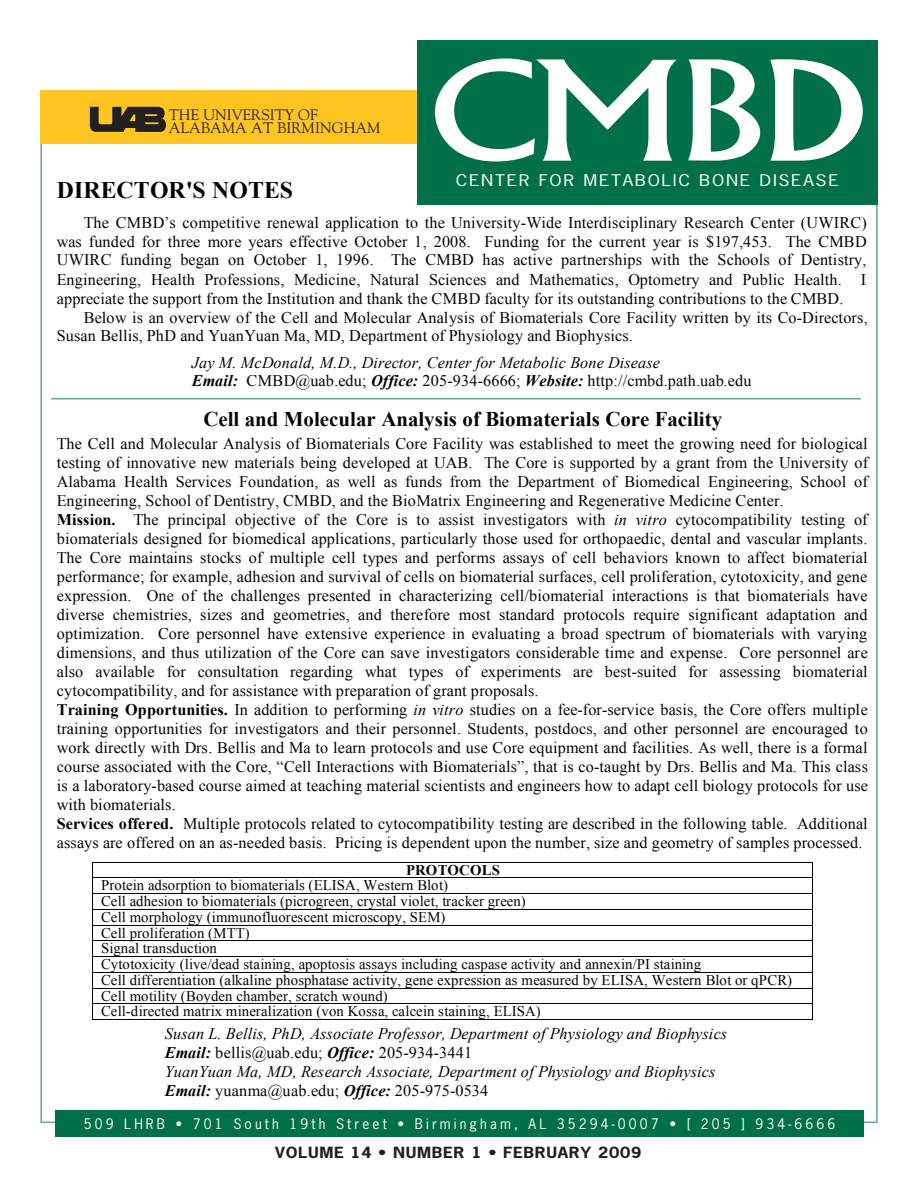
<style>
.page{position:relative;width:918px;height:1188px;background:#fff}
.page>*{position:absolute;margin:0;border:0;box-sizing:border-box;transform-origin:0 0}
.t1{font:135px "Albertus MT Std";color:#fff;scale:1.2 1}
.t2{font:700 23.7px "Times New Roman";letter-spacing:.005em;color:#040503}
.t3{font:700 20.85px "Times New Roman";color:#040503}
.t4{font:16.2px/19px "Times New Roman";letter-spacing:.01em;color:#040503}
.t5{font:italic 16.2px/18.9px "Times New Roman";letter-spacing:.01em;color:#040503}
.t6{font:15.15px/13.2px "Goudy";color:#231f20}
.t7{font:15.15px "News Gothic Std";letter-spacing:.09em;color:#fff;scale:1.24 1}
.t8{font:14.7px/15.8px "Times New Roman";letter-spacing:.01em;color:#040503}
.t9{font:700 14.7px "Times New Roman";letter-spacing:.005em;color:#040503}
.t10{font:700 14.55px "News Gothic Std";letter-spacing:.04em;color:#231f20;scale:1.14 1}
.t11{font:13.65px "News Gothic Std";letter-spacing:.23em;color:#fff}
.s1{font-weight:700}
.s2{font-style:normal}
.s3{font-style:italic}
</style>
<div class="page">
<hr style="left:40px;top:137px;width:2px;height:985px;background:#66a792">
<hr style="left:876px;top:203px;width:2px;height:919px;background:#66a792">
<svg style="left:864px;top:1122px;width:14px;height:1px"></svg>
<svg style="left:40px;top:1122px;width:15px;height:1px"></svg>
<div style="left:55px;top:1110px;width:809px;height:27px;background:#007049"></div>
<div style="left:40px;top:91px;width:385px;height:53px;background:#fec422"></div>
<svg style="left:90px;top:107px;width:76px;height:25px"></svg>
<div style="left:417px;top:40px;width:461px;height:165px;background:#007049"></div>
<hr style="left:51px;top:398px;width:810px;height:1px;background:#65a792">
<hr style="left:93px;top:862px;width:720px;height:1px;background:#040503">
<hr style="left:93px;top:878px;width:720px;height:1px;background:#040503">
<hr style="left:93px;top:893px;width:720px;height:1px;background:#040503">
<hr style="left:93px;top:909px;width:720px;height:1px;background:#040503">
<hr style="left:93px;top:925px;width:720px;height:1px;background:#040503">
<hr style="left:93px;top:941px;width:720px;height:1px;background:#040503">
<hr style="left:93px;top:956px;width:720px;height:1px;background:#040503">
<hr style="left:93px;top:972px;width:720px;height:1px;background:#040503">
<hr style="left:93px;top:988px;width:720px;height:1px;background:#040503">
<hr style="left:93px;top:1004px;width:720px;height:1px;background:#040503">
<hr style="left:93px;top:1019px;width:720px;height:1px;background:#040503">
<h1 class="t1" style="left:430px;top:56px;width:364px">CMBD</h1>
<p class="t7" style="left:456px;top:174px;width:310px">CENTER FOR METABOLIC BONE DISEASE</p>
<p class="t6" style="left:169px;top:109px;width:213px">THE UNIVERSITY OF<br>ALABAMA AT BIRMINGHAM</p>
<h2 class="t2" style="left:57px;top:177px;width:238px">DIRECTOR'S NOTES</h2>
<p class="t4" style="left:57px;top:213px;width:811px;text-align:justify;text-indent:27px">The CMBD’s competitive renewal application to the University-Wide Interdisciplinary Research Center (UWIRC) was funded for three more years effective October 1, 2008. Funding for the current year is $197,453. The CMBD UWIRC funding began on October 1, 1996. The CMBD has active partnerships with the Schools of Dentistry, Engineering, Health Professions, Medicine, Natural Sciences and Mathematics, Optometry and Public Health. I appreciate the support from the Institution and thank the CMBD faculty for its outstanding contributions to the CMBD.</p>
<p class="t4" style="left:57px;top:308px;width:812px;text-indent:27px">Below is an overview of the Cell and Molecular Analysis of Biomaterials Core Facility written by its Co-Directors,<br>Susan Bellis, PhD and YuanYuan Ma, MD, Department of Physiology and Biophysics.</p>
<p class="t5" style="left:192px;top:354px;width:561px;line-height:17.2px">Jay M. McDonald, M.D., Director, Center for Metabolic Bone Disease<br><span class="s1">Email:</span> <span class="s2">CMBD@uab.edu;</span> <span class="s1">Office:</span> <span class="s2">205-934-6666;</span> <span class="s1">Website:</span> <span class="s2">http://cmbd.path.uab.edu</span></p>
<p class="t3" style="left:203px;top:407px;width:520px">Cell and Molecular Analysis of Biomaterials Core Facility</p>
<p class="t4" style="left:57px;top:434px;width:813px">The Cell and Molecular Analysis of Biomaterials Core Facility was established to meet the growing need for biological testing of innovative new materials being developed at UAB. The Core is supported by a grant from the University of Alabama Health Services Foundation, as well as funds from the Department of Biomedical Engineering, School of Engineering, School of Dentistry, CMBD, and the BioMatrix Engineering and Regenerative Medicine Center.<br><span class="s1">Mission.</span> The principal objective of the Core is to assist investigators with <span class="s3">in vitro</span> cytocompatibility testing of biomaterials designed for biomedical applications, particularly those used for orthopaedic, dental and vascular implants.<br>The Core maintains stocks of multiple cell types and performs assays of cell behaviors known to affect biomaterial performance; for example, adhesion and survival of cells on biomaterial surfaces, cell proliferation, cytotoxicity, and gene expression. One of the challenges presented in characterizing cell/biomaterial interactions is that biomaterials have diverse chemistries, sizes and geometries, and therefore most standard protocols require significant adaptation and optimization. Core personnel have extensive experience in evaluating a broad spectrum of biomaterials with varying dimensions, and thus utilization of the Core can save investigators considerable time and expense. Core personnel are also available for consultation regarding what types of experiments are best-suited for assessing biomaterial cytocompatibility, and for assistance with preparation of grant proposals.<br><span class="s1">Training Opportunities.</span> In addition to performing <span class="s3">in vitro</span> studies on a fee-for-service basis, the Core offers multiple training opportunities for investigators and their personnel. Students, postdocs, and other personnel are encouraged to work directly with Drs. Bellis and Ma to learn protocols and use Core equipment and facilities. As well, there is a formal course associated with the Core, “Cell Interactions with Biomaterials”, that is co-taught by Drs. Bellis and Ma. This class is a laboratory-based course aimed at teaching material scientists and engineers how to adapt cell biology protocols for use with biomaterials.<br><span class="s1">Services offered.</span> Multiple protocols related to cytocompatibility testing are described in the following table. Additional assays are offered on an as-needed basis. Pricing is dependent upon the number, size and geometry of samples processed.</p>
<p class="t9" style="left:406px;top:862px;width:95px">PROTOCOLS</p>
<p class="t8" style="left:101px;top:877px;width:692px">Protein adsorption to biomaterials (ELISA, Western Blot)<br>Cell adhesion to biomaterials (picrogreen, crystal violet, tracker green)<br>Cell morphology (immunofluorescent microscopy, SEM)<br>Cell proliferation (MTT)<br>Signal transduction<br>Cytotoxicity (live/dead staining, apoptosis assays including caspase activity and annexin/PI staining<br>Cell differentiation (alkaline phosphatase activity, gene expression as measured by ELISA, Western Blot or qPCR)<br>Cell motility (Boyden chamber, scratch wound)<br>Cell-directed matrix mineralization (von Kossa, calcein staining, ELISA)</p>
<p class="t5" style="left:165px;top:1024px;width:564px">Susan L. Bellis, PhD, Associate Professor, Department of Physiology and Biophysics <span class="s1">Email:</span> <span class="s2">bellis@uab.edu;</span> <span class="s1">Office:</span> <span class="s2">205-934-3441<br></span>YuanYuan Ma, MD, Research Associate, Department of Physiology and Biophysics <span class="s1">Email:</span> <span class="s2">yuanma@uab.edu;</span> <span class="s1">Office:</span> <span class="s2">205-975-0534</span></p>
<p class="t11" style="left:84px;top:1119px;width:753px">509 LHRB • 701 South 19th Street • Birmingham, AL 35294-0007 • [ 205 ] 934-6666</p>
<p class="t10" style="left:275px;top:1147px;width:323px">VOLUME 14 • NUMBER 1 • FEBRUARY 2009</p>
</div>
